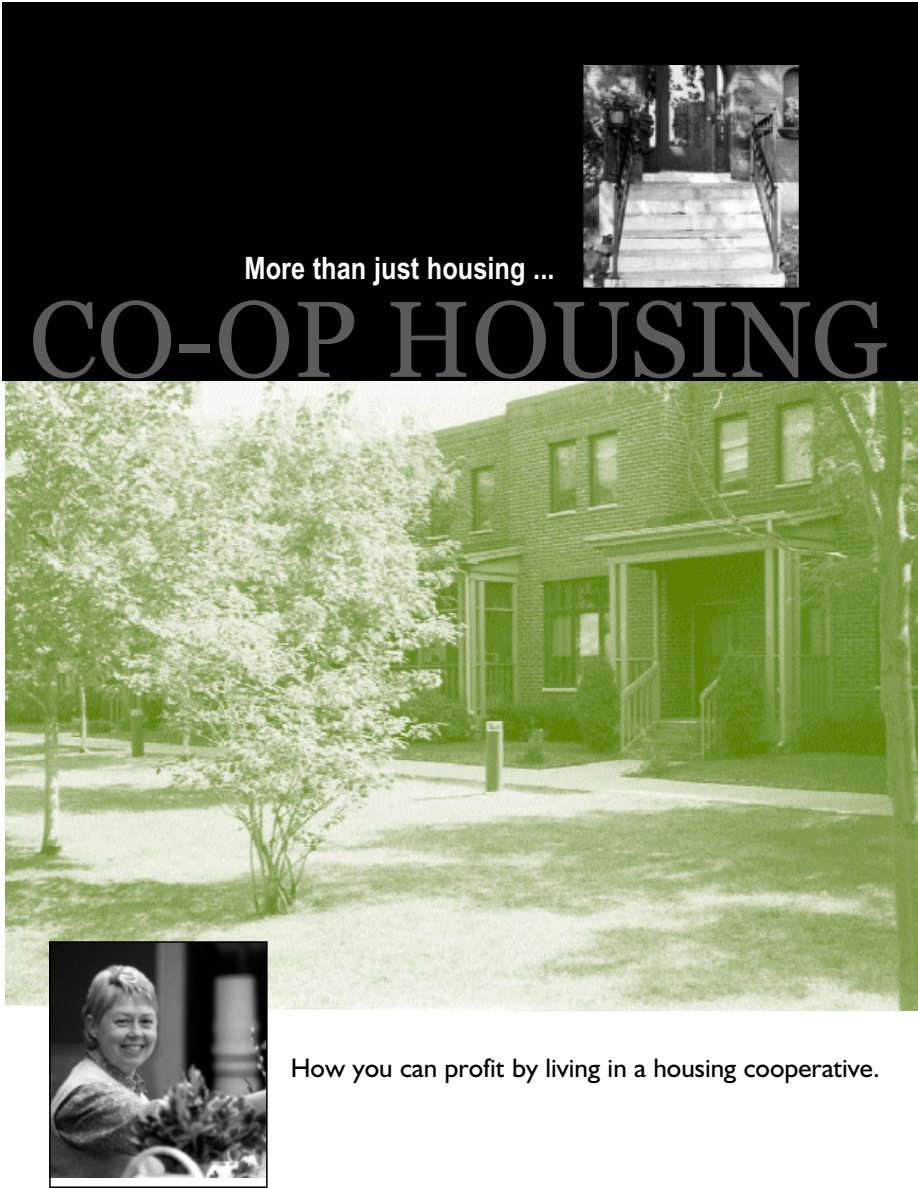
<style>
.page{position:relative;width:918px;height:1188px;background:#fff}
.page>*{position:absolute;margin:0;border:0;box-sizing:border-box;transform-origin:0 0}
.t1{font:108px "Georgia";color:#5b5b5b}
.t2{font:700 30.9px "Arial Narrow";color:#fff}
.t3{font:27px "Humanist 521 BT";color:#000}
</style>
<div class="page">
<img style="left:5px;top:381px;width:913px;height:630px">
<div style="left:3px;top:3px;width:915px;height:378px;background:#000"></div>
<img style="left:52px;top:944px;width:213px;height:234px">
<div style="left:49px;top:941px;width:219px;height:247px;border:2px solid #000"></div>
<img style="left:585px;top:67px;width:212px;height:219px">
<div style="left:582px;top:64px;width:218px;height:225px;border:2px solid #000"></div>
<p class="t2" style="left:245px;top:257px;width:311px">More than just housing ...</p>
<h1 class="t1" style="left:29px;top:295px;width:860px">CO-OP HOUSING</h1>
<p class="t3" style="left:291px;top:1058px;width:591px">How you can profit by living in a housing cooperative.</p>
</div>
